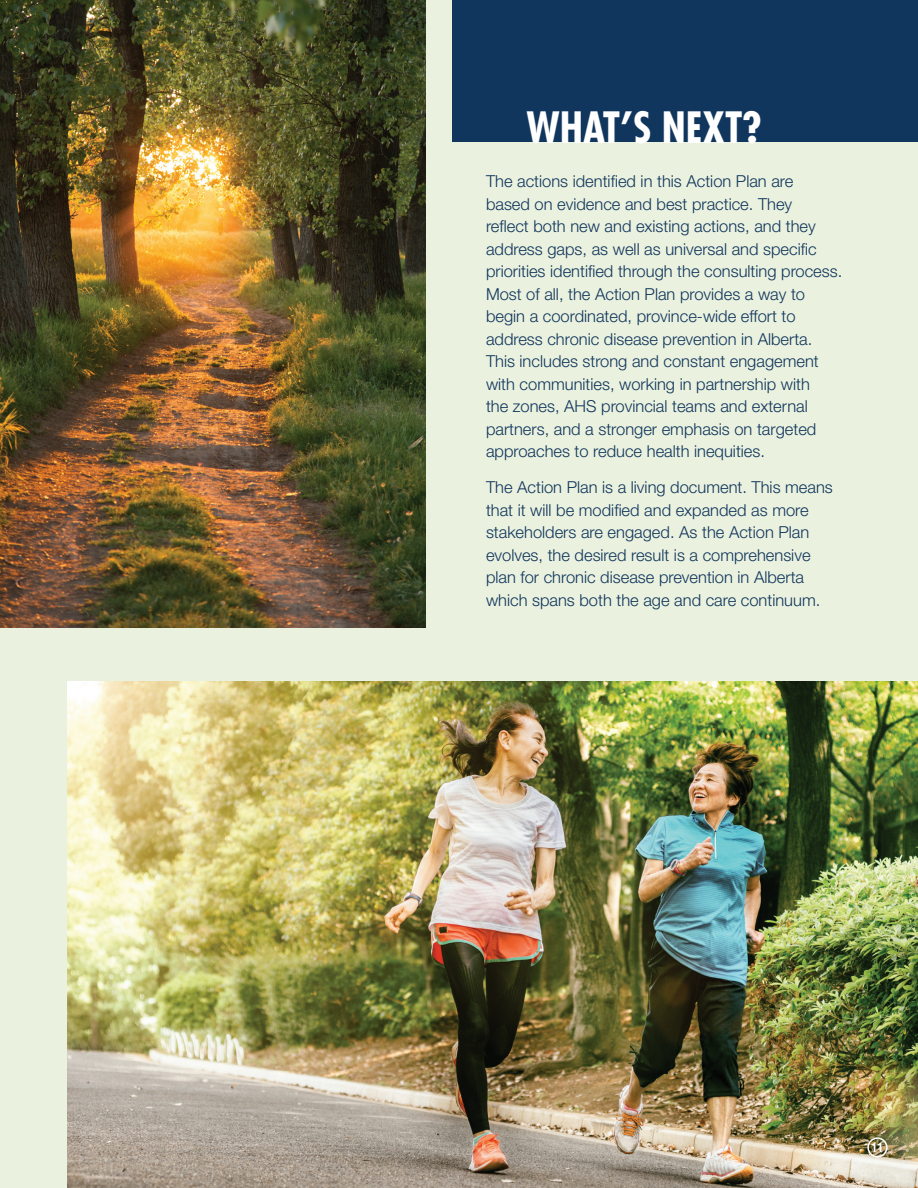
<style>
.page{position:relative;width:918px;height:1188px;background:#eaf1de}
.page>*{position:absolute;margin:0;border:0;box-sizing:border-box;transform-origin:0 0}
.t1{font:700 condensed 42px "Futura Std";color:#fff}
.t2{font:300 16.5px/22.5px "Helvetica Neue LT Std";color:#11365d}
.t3{font:500 13.5px "Helvetica Neue LT Std";color:#fff}
</style>
<div class="page">
<div style="left:452px;top:0;width:466px;height:142px;background:#11365d"></div>
<img style="left:0;top:0;width:425px;height:628px">
<img style="left:68px;top:682px;width:850px;height:506px">
<div style="left:867px;top:1137px;width:21px;height:21px;border:2px solid #fff;border-radius:50%"></div>
<h1 class="t1" style="left:526px;top:101px;width:237px">WHAT’S NEXT?</h1>
<p class="t2" style="left:486px;top:170px;width:358px">The actions identified in this Action Plan are<br>based on evidence and best practice. They<br>reflect both new and existing actions, and they address gaps, as well as universal and specific priorities identified through the consulting process.<br>Most of all, the Action Plan provides a way to begin a coordinated, province-wide effort to address chronic disease prevention in Alberta.<br>This includes strong and constant engagement with communities, working in partnership with<br>the zones, AHS provincial teams and external partners, and a stronger emphasis on targeted approaches to reduce health inequities.</p>
<p class="t2" style="left:486px;top:476px;width:348px">The Action Plan is a living document. This means that it will be modified and expanded as more stakeholders are engaged. As the Action Plan evolves, the desired result is a comprehensive plan for chronic disease prevention in Alberta which spans both the age and care continuum.</p>
<p class="t3" style="left:871px;top:1139px;width:15px">11</p>
</div>
